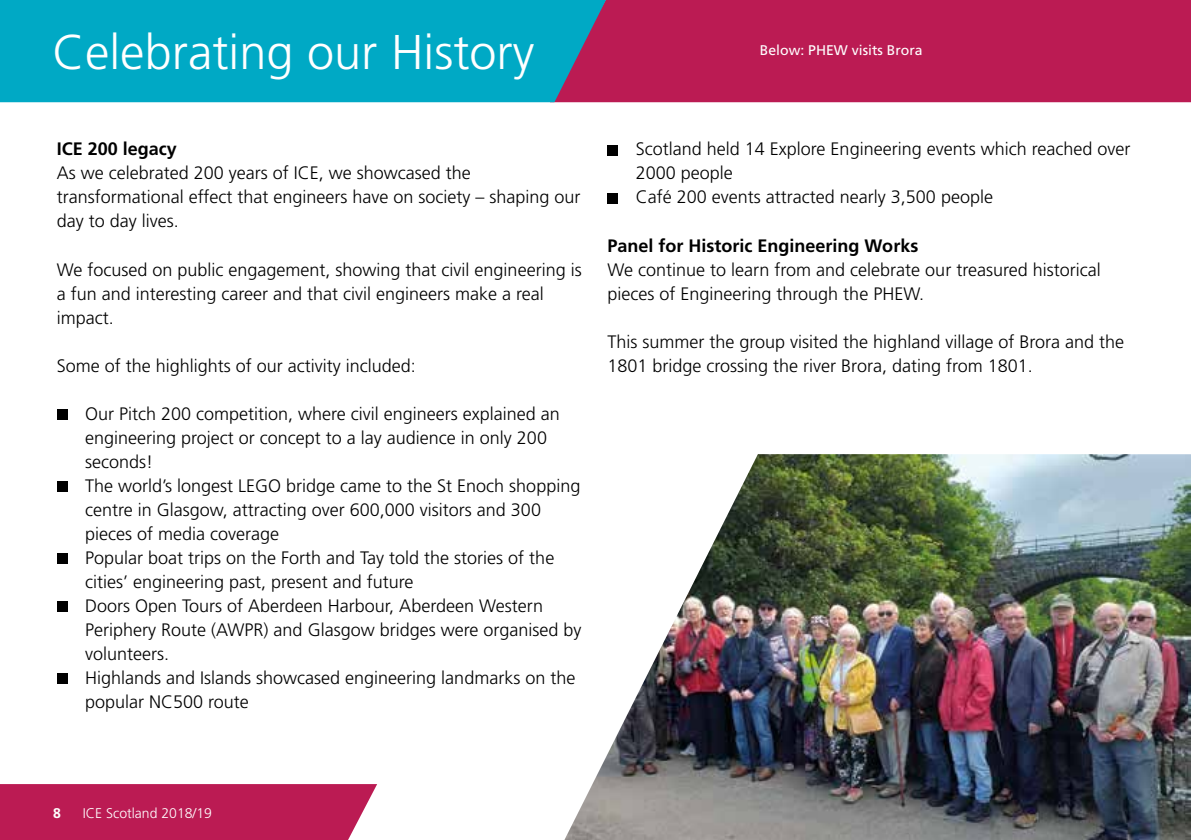
<style>
.page{position:relative;width:1191px;height:840px;background:#fff}
.page>*{position:absolute;margin:0;border:0;box-sizing:border-box;transform-origin:0 0}
.t1{font:300 48.8px "Frutiger LT";color:#fff}
.t2{font:300 18px/24px "Frutiger LT";color:#000}
.t3{font:700 18px "Frutiger LT";color:#000}
.t4{font:14px "Frutiger LT";color:#fff}
.t5{font:300 14px "Frutiger LT";color:#fff}
.t6{font:700 14px "Frutiger LT";color:#fff}
</style>
<div class="page">
<div style="left:606px;top:0;width:585px;height:102px;background:#bb1b53"></div>
<div style="left:0;top:0;width:606px;height:102px;background:#00a9c5"></div>
<div style="left:57px;top:408px;width:10px;height:11px;background:#000"></div>
<div style="left:57px;top:480px;width:10px;height:11px;background:#000"></div>
<div style="left:57px;top:552px;width:10px;height:11px;background:#000"></div>
<div style="left:57px;top:600px;width:10px;height:11px;background:#000"></div>
<div style="left:57px;top:672px;width:10px;height:11px;background:#000"></div>
<div style="left:607px;top:144px;width:11px;height:11px;background:#000"></div>
<div style="left:607px;top:192px;width:11px;height:11px;background:#000"></div>
<div style="left:0;top:784px;width:377px;height:55px;background:#bb1b53"></div>
<img style="left:565px;top:454px;width:626px;height:385px">
<h1 class="t1" style="left:53px;top:24px;width:483px">Celebrating our History</h1>
<p class="t3" style="left:57px;top:138px;width:122px">ICE 200 legacy</p>
<p class="t2" style="left:57px;top:161px;width:525px">As we celebrated 200 years of ICE, we showcased the transformational effect that engineers have on society – shaping our day to day lives.</p>
<p class="t2" style="left:57px;top:257px;width:526px">We focused on public engagement, showing that civil engineering is a fun and interesting career and that civil engineers make a real impact.</p>
<p class="t2" style="left:57px;top:353px;width:361px">Some of the highlights of our activity included:</p>
<p class="t2" style="left:85px;top:401px;width:498px">Our Pitch 200 competition, where civil engineers explained an engineering project or concept to a lay audience in only 200 seconds!<br>The world’s longest LEGO bridge came to the St Enoch shopping centre in Glasgow, attracting over 600,000 visitors and 300 pieces of media coverage<br>Popular boat trips on the Forth and Tay told the stories of the cities’ engineering past, present and future<br>Doors Open Tours of Aberdeen Harbour, Aberdeen Western Periphery Route (AWPR) and Glasgow bridges were organised by volunteers.<br>Highlands and Islands showcased engineering landmarks on the popular NC500 route</p>
<p class="t4" style="left:760px;top:42px;width:164px">Below: PHEW visits Brora</p>
<p class="t2" style="left:636px;top:137px;width:496px">Scotland held 14 Explore Engineering events which reached over<br>2000 people<br>Café 200 events attracted nearly 3,500 people</p>
<p class="t3" style="left:607px;top:234px;width:312px">Panel for Historic Engineering Works</p>
<p class="t2" style="left:607px;top:257px;width:495px">We continue to learn from and celebrate our treasured historical pieces of Engineering through the PHEW.</p>
<p class="t2" style="left:607px;top:329px;width:518px">This summer the group visited the highland village of Brora and the<br>1801 bridge crossing the river Brora, dating from 1801.</p>
<p class="t6" style="left:53px;top:804px;width:9px">8</p>
<p class="t5" style="left:83px;top:804px;width:131px">ICE Scotland 2018/19</p>
</div>
